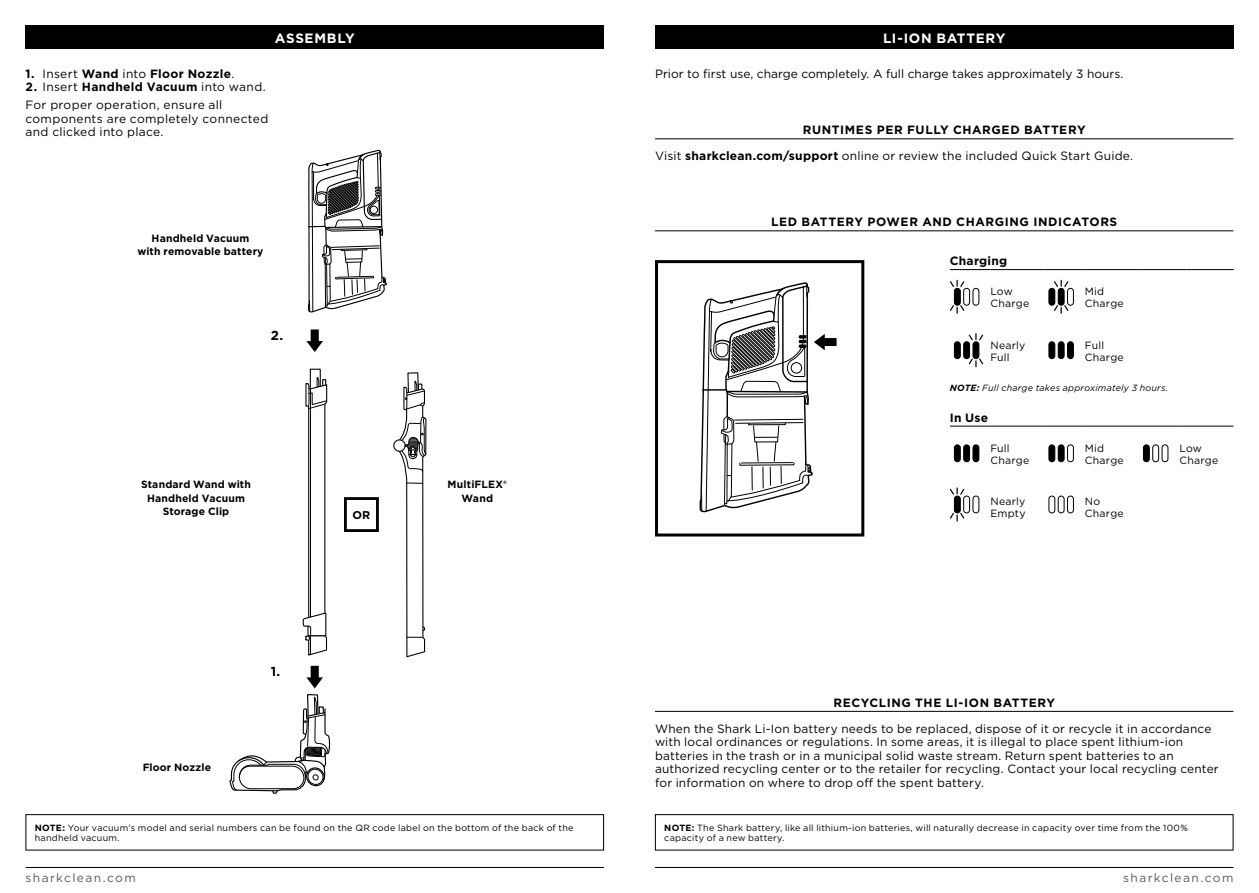
<style>
.page{position:relative;width:1259px;height:893px;background:#fff}
.page>*{position:absolute;margin:0;border:0;box-sizing:border-box;transform-origin:0 0}
.t1{font:700 13.5px "Gotham";letter-spacing:.045em;color:#fff}
.t2{font:700 13.05px "Gotham";color:#000}
.t3{font:12px/13.5px "Gotham";letter-spacing:.015em;color:#000}
.t4{font:700 12px "Gotham";letter-spacing:.045em;color:#000}
.t5{font:12px "Gotham";letter-spacing:.115em;color:#58595b}
.t6{font:700 12px "Gotham";letter-spacing:.02em;color:#000}
.t7{font:700 11.25px "Gotham";color:#000}
.t8{font:700 10.5px/13.5px "Gotham";letter-spacing:.015em;color:#000;text-align:center}
.t9{font:10.5px/12px "Gotham";letter-spacing:.02em;color:#000}
.t10{font:9px/10.5px "Gotham";letter-spacing:.025em;color:#000}
.t11{font:italic 9px "Gotham";letter-spacing:.02em;color:#000}
.s1{font-weight:400}
.s2{font-weight:700}
</style>
<div class="page">
<hr style="left:655px;top:867px;width:578px;height:1px;background:#000">
<hr style="left:26px;top:867px;width:578px;height:1px;background:#000">
<div style="left:26px;top:26px;width:578px;height:23px;background:#000"></div>
<div style="left:655px;top:26px;width:578px;height:23px;background:#000"></div>
<div style="left:655px;top:260px;width:209px;height:276px;border:3px solid #000"></div>
<hr style="left:655px;top:711px;width:578px;height:1px;background:#000">
<hr style="left:655px;top:230px;width:578px;height:1px;background:#000">
<div style="left:655px;top:814px;width:578px;height:36px;border:1px solid #000"></div>
<div style="left:26px;top:814px;width:578px;height:36px;border:1px solid #000"></div>
<hr style="left:655px;top:138px;width:578px;height:1px;background:#000">
<hr style="left:950px;top:269px;width:40px;height:1px;background:#000">
<hr style="left:990px;top:269px;width:54px;height:1px;background:#000">
<hr style="left:1044px;top:269px;width:41px;height:1px;background:#000">
<hr style="left:1085px;top:269px;width:54px;height:1px;background:#000">
<hr style="left:1139px;top:269px;width:47px;height:1px;background:#000">
<hr style="left:1186px;top:269px;width:47px;height:1px;background:#000">
<div style="left:954px;top:288px;width:6px;height:17px;background:#000;border-radius:3px"></div>
<div style="left:954px;top:288px;width:6px;height:18px;border:1px solid #000;border-radius:3px"></div>
<div style="left:963px;top:288px;width:7px;height:18px;border:1px solid #000;border-radius:3px"></div>
<div style="left:972px;top:288px;width:7px;height:18px;border:1px solid #000;border-radius:3px"></div>
<svg style="left:950px;top:304px;width:14px;height:9px"></svg>
<svg style="left:950px;top:280px;width:14px;height:8px"></svg>
<div style="left:1049px;top:288px;width:5px;height:17px;background:#000;border-radius:3px"></div>
<div style="left:1048px;top:288px;width:7px;height:18px;border:1px solid #000;border-radius:3px"></div>
<div style="left:1058px;top:288px;width:6px;height:17px;background:#000;border-radius:3px"></div>
<div style="left:1058px;top:288px;width:6px;height:18px;border:1px solid #000;border-radius:3px"></div>
<div style="left:1067px;top:288px;width:6px;height:18px;border:1px solid #000;border-radius:3px"></div>
<svg style="left:1054px;top:304px;width:14px;height:9px"></svg>
<svg style="left:1054px;top:280px;width:14px;height:8px"></svg>
<div style="left:954px;top:342px;width:6px;height:17px;background:#000;border-radius:3px"></div>
<div style="left:954px;top:341px;width:6px;height:18px;border:1px solid #000;border-radius:3px"></div>
<div style="left:963px;top:342px;width:6px;height:17px;background:#000;border-radius:3px"></div>
<div style="left:963px;top:341px;width:7px;height:18px;border:1px solid #000;border-radius:3px"></div>
<div style="left:973px;top:342px;width:6px;height:17px;background:#000;border-radius:3px"></div>
<div style="left:972px;top:341px;width:7px;height:18px;border:1px solid #000;border-radius:3px"></div>
<svg style="left:968px;top:357px;width:15px;height:10px"></svg>
<svg style="left:968px;top:333px;width:15px;height:8px"></svg>
<div style="left:1049px;top:342px;width:5px;height:17px;background:#000;border-radius:3px"></div>
<div style="left:1048px;top:341px;width:7px;height:18px;border:1px solid #000;border-radius:3px"></div>
<div style="left:1058px;top:342px;width:6px;height:17px;background:#000;border-radius:3px"></div>
<div style="left:1058px;top:341px;width:6px;height:18px;border:1px solid #000;border-radius:3px"></div>
<div style="left:1067px;top:342px;width:6px;height:17px;background:#000;border-radius:3px"></div>
<div style="left:1067px;top:341px;width:6px;height:18px;border:1px solid #000;border-radius:3px"></div>
<hr style="left:950px;top:426px;width:40px;height:1px;background:#000">
<hr style="left:990px;top:426px;width:54px;height:1px;background:#000">
<hr style="left:1044px;top:426px;width:41px;height:1px;background:#000">
<hr style="left:1085px;top:426px;width:54px;height:1px;background:#000">
<hr style="left:1139px;top:426px;width:40px;height:1px;background:#000">
<hr style="left:1179px;top:426px;width:54px;height:1px;background:#000">
<div style="left:954px;top:445px;width:6px;height:17px;background:#000;border-radius:3px"></div>
<div style="left:954px;top:444px;width:6px;height:18px;border:1px solid #000;border-radius:3px"></div>
<div style="left:963px;top:445px;width:6px;height:17px;background:#000;border-radius:3px"></div>
<div style="left:963px;top:444px;width:7px;height:18px;border:1px solid #000;border-radius:3px"></div>
<div style="left:973px;top:445px;width:6px;height:17px;background:#000;border-radius:3px"></div>
<div style="left:972px;top:444px;width:7px;height:18px;border:1px solid #000;border-radius:3px"></div>
<div style="left:1049px;top:445px;width:5px;height:17px;background:#000;border-radius:3px"></div>
<div style="left:1048px;top:444px;width:7px;height:18px;border:1px solid #000;border-radius:3px"></div>
<div style="left:1058px;top:445px;width:6px;height:17px;background:#000;border-radius:3px"></div>
<div style="left:1058px;top:444px;width:6px;height:18px;border:1px solid #000;border-radius:3px"></div>
<div style="left:1067px;top:444px;width:6px;height:18px;border:1px solid #000;border-radius:3px"></div>
<div style="left:1143px;top:445px;width:6px;height:17px;background:#000;border-radius:3px"></div>
<div style="left:1143px;top:444px;width:6px;height:18px;border:1px solid #000;border-radius:3px"></div>
<div style="left:1152px;top:444px;width:7px;height:18px;border:1px solid #000;border-radius:3px"></div>
<div style="left:1161px;top:444px;width:7px;height:18px;border:1px solid #000;border-radius:3px"></div>
<div style="left:954px;top:496px;width:6px;height:17px;background:#000;border-radius:3px"></div>
<div style="left:954px;top:496px;width:6px;height:17px;border:1px solid #000;border-radius:3px"></div>
<div style="left:963px;top:496px;width:7px;height:17px;border:1px solid #000;border-radius:3px"></div>
<div style="left:972px;top:496px;width:7px;height:17px;border:1px solid #000;border-radius:3px"></div>
<svg style="left:950px;top:512px;width:14px;height:9px"></svg>
<svg style="left:950px;top:488px;width:14px;height:8px"></svg>
<div style="left:1048px;top:496px;width:7px;height:17px;border:1px solid #000;border-radius:3px"></div>
<div style="left:1058px;top:496px;width:6px;height:17px;border:1px solid #000;border-radius:3px"></div>
<div style="left:1067px;top:496px;width:6px;height:17px;border:1px solid #000;border-radius:3px"></div>
<svg style="left:699px;top:282px;width:138px;height:231px"></svg>
<svg style="left:229px;top:149px;width:198px;height:645px"></svg>
<p class="t1" style="left:275px;top:29px;width:81px">ASSEMBLY</p>
<p class="t4" style="left:26px;top:66px;width:210px">1. <span class="s1">Insert</span> Wand <span class="s1">into</span> Floor Nozzle<span class="s1">.</span></p>
<p class="t3" style="left:25px;top:78px;width:242px;line-height:17.7px"><span class="s2">2.</span> Insert <span class="s2">Handheld Vacuum</span> into wand.<br>For proper operation, ensure all</p>
<p class="t3" style="left:25px;top:111px;width:244px">components are completely connected and clicked into place.</p>
<p class="t8" style="left:137px;top:231px;width:128px">Handheld Vacuum<br>with removable battery</p>
<p class="t2" style="left:271px;top:327px;width:14px">2.</p>
<p class="t8" style="left:141px;top:478px;width:111px">Standard Wand with<br>Handheld Vacuum<br>Storage Clip</p>
<p class="t8" style="left:143px;top:761px;width:70px">Floor Nozzle</p>
<p class="t2" style="left:271px;top:663px;width:11px">1.</p>
<p class="t7" style="left:352px;top:508px;width:20px">OR</p>
<p class="t8" style="left:447px;top:478px;width:61px">MultiFLEX®<br>Wand</p>
<p class="t10" style="left:35px;top:822px;width:540px"><span class="s2">NOTE:</span> Your vacuum’s model and serial numbers can be found on the QR code label on the bottom of the back of the handheld vacuum.</p>
<p class="t1" style="left:883px;top:29px;width:124px">LI-ION BATTERY</p>
<p class="t3" style="left:655px;top:67px;width:470px">Prior to first use, charge completely. A full charge takes approximately 3 hours.</p>
<p class="t4" style="left:803px;top:122px;width:284px">RUNTIMES PER FULLY CHARGED BATTERY</p>
<p class="t3" style="left:655px;top:148px;width:480px">Visit <span class="s2">sharkclean.com/support</span> online or review the included Quick Start Guide.</p>
<p class="t4" style="left:771px;top:214px;width:348px">LED BATTERY POWER AND CHARGING INDICATORS</p>
<p class="t6" style="left:950px;top:253px;width:59px">Charging</p>
<p class="t9" style="left:990px;top:285px;width:40px">Low<br>Charge</p>
<p class="t9" style="left:1085px;top:285px;width:40px">Mid<br>Charge</p>
<p class="t9" style="left:990px;top:339px;width:36px">Nearly<br>Full</p>
<p class="t9" style="left:1085px;top:339px;width:40px">Full<br>Charge</p>
<p class="t11" style="left:950px;top:382px;width:220px"><span class="s2">NOTE:</span> Full charge takes approximately 3 hours.</p>
<p class="t4" style="left:950px;top:410px;width:40px">In Use</p>
<p class="t9" style="left:990px;top:442px;width:40px">Full<br>Charge</p>
<p class="t9" style="left:1085px;top:442px;width:40px">Mid<br>Charge</p>
<p class="t9" style="left:1179px;top:442px;width:40px">Low<br>Charge</p>
<p class="t9" style="left:990px;top:495px;width:37px">Nearly<br>Empty</p>
<p class="t9" style="left:1085px;top:495px;width:40px">No<br>Charge</p>
<p class="t4" style="left:833px;top:694px;width:223px">RECYCLING THE LI-ION BATTERY</p>
<p class="t3" style="left:655px;top:721px;width:565px">When the Shark Li-Ion battery needs to be replaced, dispose of it or recycle it in accordance with local ordinances or regulations. In some areas, it is illegal to place spent lithium-ion batteries in the trash or in a municipal solid waste stream. Return spent batteries to an authorized recycling center or to the retailer for recycling. Contact your local recycling center for information on where to drop off the spent battery.</p>
<p class="t10" style="left:664px;top:822px;width:525px"><span class="s2">NOTE:</span> The Shark battery, like all lithium-ion batteries, will naturally decrease in capacity over time from the 100% capacity of a new battery.</p>
<p class="t5" style="left:26px;top:870px;width:112px">sharkclean.com</p>
<p class="t5" style="left:1123px;top:870px;width:112px">sharkclean.com</p>
</div>
